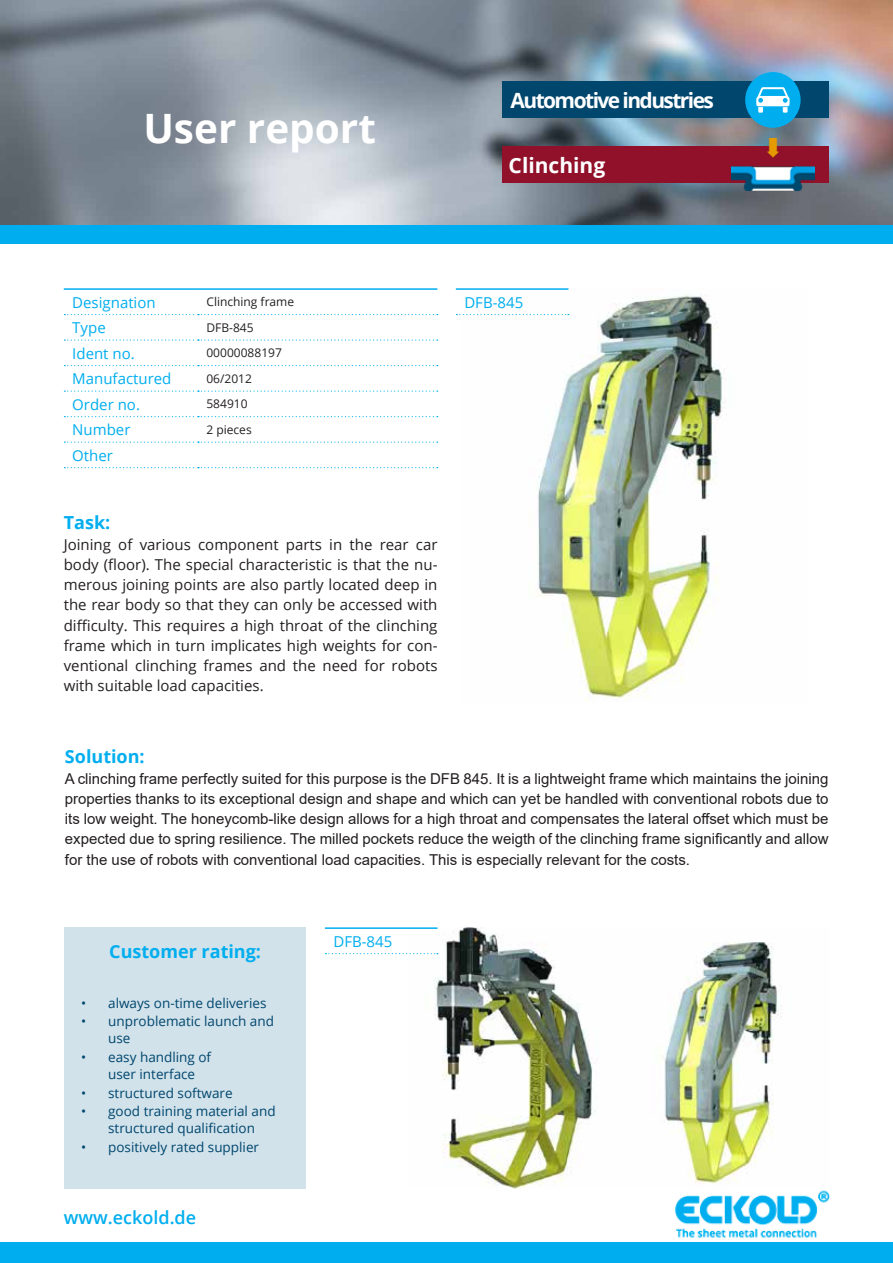
<style>
.page{position:relative;width:893px;height:1263px;background:#fff}
.page>*{position:absolute;margin:0;border:0;box-sizing:border-box;transform-origin:0 0}
.t1{font:700 40.5px "Open Sans";color:#fff}
.t2{font:700 21px "Open Sans";letter-spacing:-.075em;color:#fff}
.t3{font:700 21px "Open Sans";color:#fff}
.t4{font:700 18px "Open Sans";color:#00aeef}
.t5{font:600 18px "Open Sans";color:#00aeef}
.t6{font:15px/20.2px "Arial";color:#231f20;text-align:justify}
.t7{font:15px/20.2px "Open Sans";color:#231f20;text-align:justify}
.t8{font:15px "Open Sans";color:#00aeef}
.t9{font:13.5px/16.2px "Open Sans";color:#00466d}
.t10{font:12px "Open Sans";color:#231f20}
</style>
<div class="page">
<img style="left:0;top:0;width:893px;height:225px">
<div style="left:503px;top:146px;width:326px;height:36px;background:#91102a"></div>
<div style="left:503px;top:82px;width:326px;height:36px;background:#00466d"></div>
<div style="left:0;top:1242px;width:893px;height:21px;background:#00aeef"></div>
<img style="left:675px;top:1190px;width:154px;height:48px">
<div style="left:745px;top:72px;width:56px;height:56px;background:#00aeef;border-radius:50%"></div>
<svg style="left:756px;top:87px;width:33px;height:26px"></svg>
<img style="left:731px;top:138px;width:83px;height:53px">
<div style="left:0;top:225px;width:893px;height:18px;background:#00aeef"></div>
<img style="left:409px;top:927px;width:373px;height:261px">
<svg style="left:64px;top:416px;width:374px;height:1px"></svg>
<hr style="left:64px;top:288px;width:134px;height:2px;background:#00aeef">
<hr style="left:198px;top:288px;width:239px;height:2px;background:#00aeef">
<svg style="left:64px;top:314px;width:374px;height:1px"></svg>
<svg style="left:64px;top:339px;width:374px;height:2px"></svg>
<svg style="left:64px;top:442px;width:374px;height:1px"></svg>
<svg style="left:64px;top:467px;width:374px;height:1px"></svg>
<svg style="left:64px;top:365px;width:374px;height:1px"></svg>
<svg style="left:64px;top:391px;width:374px;height:1px"></svg>
<hr style="left:325px;top:927px;width:112px;height:2px;background:#00aeef">
<svg style="left:325px;top:953px;width:113px;height:1px"></svg>
<div style="left:64px;top:927px;width:242px;height:261px;background:#d1e2eb"></div>
<img style="left:459px;top:288px;width:267px;height:413px">
<hr style="left:456px;top:288px;width:112px;height:2px;background:#00aeef">
<svg style="left:456px;top:314px;width:113px;height:1px"></svg>
<h1 class="t1" style="left:143px;top:100px;width:234px">User report</h1>
<h2 class="t2" style="left:511px;top:86px;width:205px">Automotive industries</h2>
<h2 class="t3" style="left:509px;top:150px;width:98px">Clinching</h2>
<p class="t8" style="left:72px;top:292px;width:85px">Designation</p>
<p class="t10" style="left:206px;top:294px;width:89px">Clinching frame</p>
<p class="t8" style="left:72px;top:317px;width:35px">Type</p>
<p class="t10" style="left:206px;top:319px;width:49px">DFB-845</p>
<p class="t8" style="left:72px;top:343px;width:64px">Ident no.</p>
<p class="t10" style="left:206px;top:345px;width:77px">00000088197</p>
<p class="t8" style="left:72px;top:368px;width:101px">Manufactured</p>
<p class="t10" style="left:206px;top:370px;width:47px">06/2012</p>
<p class="t8" style="left:72px;top:394px;width:69px">Order no.</p>
<p class="t10" style="left:206px;top:396px;width:43px">584910</p>
<p class="t8" style="left:72px;top:419px;width:60px">Number</p>
<p class="t10" style="left:206px;top:421px;width:47px">2 pieces</p>
<p class="t8" style="left:72px;top:445px;width:42px">Other</p>
<p class="t4" style="left:64px;top:510px;width:48px">Task:</p>
<p class="t7" style="left:64px;top:534px;width:375px">Joining of various component parts in the rear car body (floor). The special characteristic is that the nu&shy;merous joining points are also partly located deep in the rear body so that they can only be accessed with difficulty. This requires a high throat of the clinching frame which in turn implicates high weights for con&shy;ventional clinching frames and the need for robots with suitable load capacities.</p>
<p class="t8" style="left:464px;top:292px;width:60px">DFB-845</p>
<p class="t4" style="left:65px;top:744px;width:81px">Solution:</p>
<p class="t6" style="left:65px;top:768px;width:765px">A clinching frame perfectly suited for this purpose is the DFB 845. It is a lightweight frame which maintains the joining properties thanks to its exceptional design and shape and which can yet be handled with conventional robots due to its low weight. The honeycomb-like design allows for a high throat and compensates the lateral offset which must be expected due to spring resilience. The milled pockets reduce the weigth of the clinching frame significantly and allow for the use of robots with conventional load capacities. This is especially relevant for the costs.</p>
<p class="t4" style="left:109px;top:939px;width:153px">Customer rating:</p>
<p class="t9" style="left:81px;top:995px;width:187px">• always on-time deliveries</p>
<p class="t9" style="left:108px;top:1013px;width:167px;text-indent:-27px">• unproblematic launch and use</p>
<p class="t9" style="left:108px;top:1049px;width:104px;text-indent:-27px">• easy handling of user interface</p>
<p class="t9" style="left:81px;top:1085px;width:153px">• structured software</p>
<p class="t9" style="left:81px;top:1103px;width:196px;text-align:center">• good training material and structured qualification</p>
<p class="t9" style="left:81px;top:1139px;width:179px">• positively rated supplier</p>
<p class="t5" style="left:64px;top:1205px;width:134px">www.eckold.de</p>
<p class="t8" style="left:333px;top:931px;width:60px">DFB-845</p>
</div>
